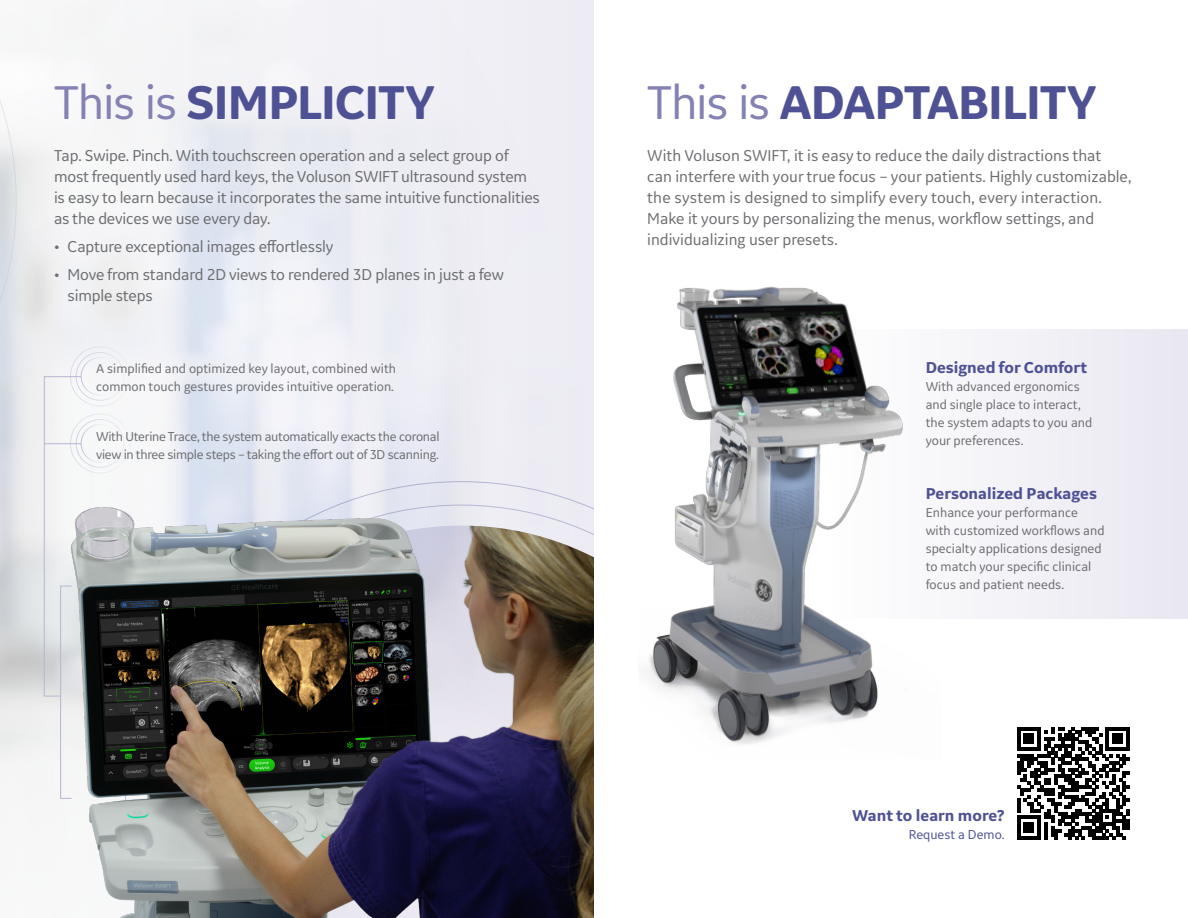
<style>
.page{position:relative;width:1188px;height:918px;background:#fff}
.page>*{position:absolute;margin:0;border:0;box-sizing:border-box;transform-origin:0 0}
.t1{font:700 49.5px "GE Inspira Sans";letter-spacing:-.02em;color:#4e5294}
.t2{font:16.5px/21px "GE Inspira Sans";letter-spacing:-.01em;color:#6c6d70}
.t3{font:700 16.5px "GE Inspira Sans";color:#4e5294}
.t4{font:13.5px/18px "GE Inspira Sans";color:#6c6d70}
.t5{font:13.5px/18px "GE Inspira Sans";letter-spacing:-.02em;color:#6c6d70}
.t6{font:13.5px "GE Inspira Sans";color:#4e5294}
.s1{font-weight:400;color:#8482b4}
</style>
<div class="page">
<div style="left:821px;top:329px;width:367px;height:290px;background:#f1f1f6"></div>
<svg style="left:125px;top:481px;width:469px;height:24px;background:#e6e8f2"></svg>
<img style="left:35px;top:505px;width:559px;height:413px">
<img style="left:646px;top:286px;width:258px;height:458px">
<svg style="left:0;top:0;width:17px;height:521px"></svg>
<div style="left:70px;top:414px;width:60px;height:59px;border:1px solid #4e5294;border-radius:50%"></div>
<div style="left:81px;top:424px;width:38px;height:39px;border:1px solid #4e5294;border-radius:50%"></div>
<div style="left:76px;top:419px;width:48px;height:49px;border:1px solid #4e5294;border-radius:50%"></div>
<div style="left:70px;top:347px;width:60px;height:59px;border:1px solid #4e5294;border-radius:50%"></div>
<div style="left:81px;top:357px;width:38px;height:39px;border:1px solid #4e5294;border-radius:50%"></div>
<div style="left:76px;top:352px;width:48px;height:49px;border:1px solid #4e5294;border-radius:50%"></div>
<div style="left:60px;top:586px;width:12px;height:213px;border:1px solid #b9b5d4"></div>
<svg style="left:44px;top:376px;width:38px;height:321px"></svg>
<hr style="left:44px;top:443px;width:37px;height:1px;background:#b9b5d4">
<svg style="left:1017px;top:727px;width:113px;height:113px"></svg>
<p class="t1" style="left:54px;top:72px;width:382px"><span class="s1">This is</span> SIMPLICITY</p>
<p class="t2" style="left:54px;top:145px;width:487px">Tap. Swipe. Pinch. With touchscreen operation and a select group of most frequently used hard keys, the Voluson SWIFT ultrasound system is easy to learn because it incorporates the same intuitive functionalities as the devices we use every day.</p>
<p class="t2" style="left:54px;top:236px;width:281px">• Capture exceptional images effortlessly</p>
<p class="t2" style="left:68px;top:263px;width:438px;text-indent:-14px">• Move from standard 2D views to rendered 3D planes in just a few simple steps</p>
<p class="t4" style="left:96px;top:359px;width:301px">A simplified and optimized key layout, combined with common touch gestures provides intuitive operation.</p>
<p class="t5" style="left:96px;top:427px;width:345px">With Uterine Trace, the system automatically exacts the coronal view in three simple steps – taking the effort out of 3D scanning.</p>
<p class="t1" style="left:647px;top:72px;width:450px"><span class="s1">This is</span> ADAPTABILITY</p>
<p class="t2" style="left:647px;top:145px;width:486px">With Voluson SWIFT, it is easy to reduce the daily distractions that<br>can interfere with your true focus – your patients. Highly customizable, the system is designed to simplify every touch, every interaction.<br>Make it yours by personalizing the menus, workflow settings, and individualizing user presets.</p>
<p class="t3" style="left:926px;top:357px;width:163px">Designed for Comfort</p>
<p class="t4" style="left:926px;top:377px;width:168px">With advanced ergonomics and single place to interact, the system adapts to you and your preferences.</p>
<p class="t3" style="left:926px;top:483px;width:173px">Personalized Packages</p>
<p class="t4" style="left:926px;top:503px;width:180px">Enhance your performance with customized workflows and specialty applications designed to match your specific clinical focus and patient needs.</p>
<p class="t3" style="left:852px;top:805px;width:154px">Want to learn more?</p>
<p class="t6" style="left:909px;top:826px;width:97px">Request a Demo.</p>
</div>
